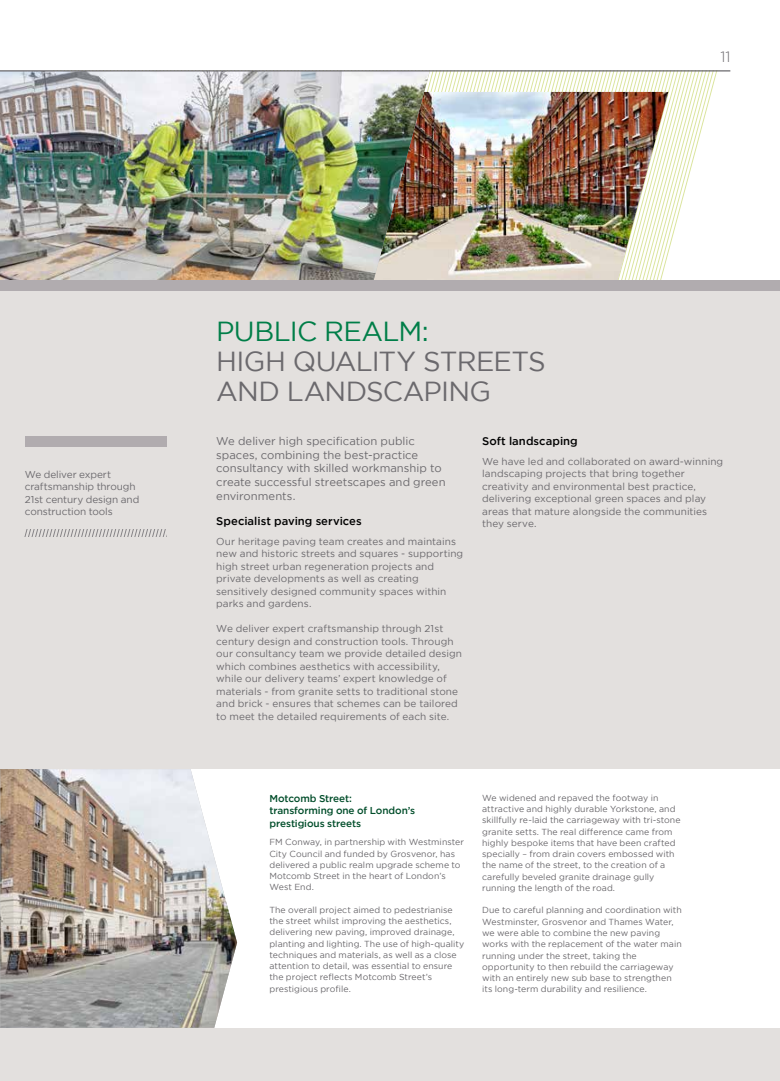
<style>
.page{position:relative;width:780px;height:1081px;background:#fff}
.page>*{position:absolute;margin:0;border:0;box-sizing:border-box;transform-origin:0 0}
.t1{font:27.5px/30px "Gotham";letter-spacing:-.025em;color:#6b696d}
.t2{font:27.5px "Gotham";letter-spacing:-.025em;color:#007e48}
.t3{font:300 15px "Gotham";color:#6b696d}
.t4{font:11.25px/13.8px "Gotham";color:#6b696d}
.t5{font:500 11.25px "Gotham";color:#000}
.t6{font:10px/12.5px "Gotham";letter-spacing:.005em;color:#6b696d}
.t7{font:500 10px/12.5px "Gotham";letter-spacing:-.01em;color:#004d2a}
.t8{font:8.75px/11.2px "Gotham";letter-spacing:.005em;color:#6b696d}
</style>
<div class="page">
<div style="left:0;top:291px;width:780px;height:790px;background:#e3e0de"></div>
<svg style="left:430px;top:71px;width:301px;height:183px"></svg>
<svg style="left:25px;top:529px;width:141px;height:8px"></svg>
<div style="left:25px;top:436px;width:142px;height:10px;background:#b1acaf"></div>
<div style="left:0;top:769px;width:780px;height:259px;background:#fff"></div>
<img style="left:1px;top:769px;width:236px;height:259px">
<div style="left:0;top:280px;width:780px;height:11px;background:#b1acaf"></div>
<img style="left:0;top:769px;width:1px;height:259px">
<img style="left:430px;top:92px;width:238px;height:188px">
<img style="left:0;top:71px;width:430px;height:209px">
<hr style="left:0;top:70px;width:730px;height:1px;background:#6b696d">
<h2 class="t3" style="left:720px;top:47px;width:11px">11</h2>
<p class="t6" style="left:25px;top:467px;width:116px">We deliver expert craftsmanship through<br>21st century design and construction tools</p>
<h1 class="t2" style="left:216px;top:314px;width:214px">PUBLIC REALM:</h1>
<h1 class="t1" style="left:216px;top:346px;width:331px">HIGH QUALITY STREETS<br>AND LANDSCAPING</h1>
<p class="t4" style="left:216px;top:434px;width:231px">We deliver high specification public spaces, combining the best-practice consultancy with skilled workmanship to create successful streetscapes and green environments.</p>
<p class="t5" style="left:216px;top:513px;width:147px">Specialist paving services</p>
<p class="t6" style="left:216px;top:534px;width:248px">Our heritage paving team creates and maintains new and historic streets and squares - supporting high street urban regeneration projects and private developments as well as creating sensitively designed community spaces within parks and gardens.</p>
<p class="t6" style="left:216px;top:622px;width:247px">We deliver expert craftsmanship through 21st century design and construction tools. Through our consultancy team we provide detailed design which combines aesthetics with accessibility, while our delivery teams’ expert knowledge of materials - from granite setts to traditional stone and brick - ensures that schemes can be tailored to meet the detailed requirements of each site.</p>
<p class="t5" style="left:482px;top:433px;width:97px">Soft landscaping</p>
<p class="t6" style="left:482px;top:454px;width:242px">We have led and collaborated on award-winning landscaping projects that bring together creativity and environmental best practice, delivering exceptional green spaces and play areas that mature alongside the communities they serve.</p>
<p class="t7" style="left:269px;top:792px;width:147px">Motcomb Street: transforming one of London’s prestigious streets</p>
<p class="t8" style="left:269px;top:836px;width:196px">FM Conway, in partnership with Westminster City Council and funded by Grosvenor, has delivered a public realm upgrade scheme to Motcomb Street in the heart of London’s West End.</p>
<p class="t8" style="left:269px;top:904px;width:196px">The overall project aimed to pedestrianise the street whilst improving the aesthetics, delivering new paving, improved drainage, planting and lighting. The use of high-quality techniques and materials, as well as a close attention to detail, was essential to ensure the project reflects Motcomb Street’s prestigious profile.</p>
<p class="t8" style="left:482px;top:792px;width:200px">We widened and repaved the footway in attractive and highly durable Yorkstone, and skillfully re-laid the carriageway with tri-stone granite setts. The real difference came from highly bespoke items that have been crafted specially – from drain covers embossed with the name of the street, to the creation of a carefully beveled granite drainage gully running the length of the road.</p>
<p class="t8" style="left:482px;top:904px;width:201px">Due to careful planning and coordination with Westminster, Grosvenor and Thames Water, we were able to combine the new paving works with the replacement of the water main running under the street, taking the opportunity to then rebuild the carriageway with an entirely new sub base to strengthen its long-term durability and resilience.</p>
</div>
